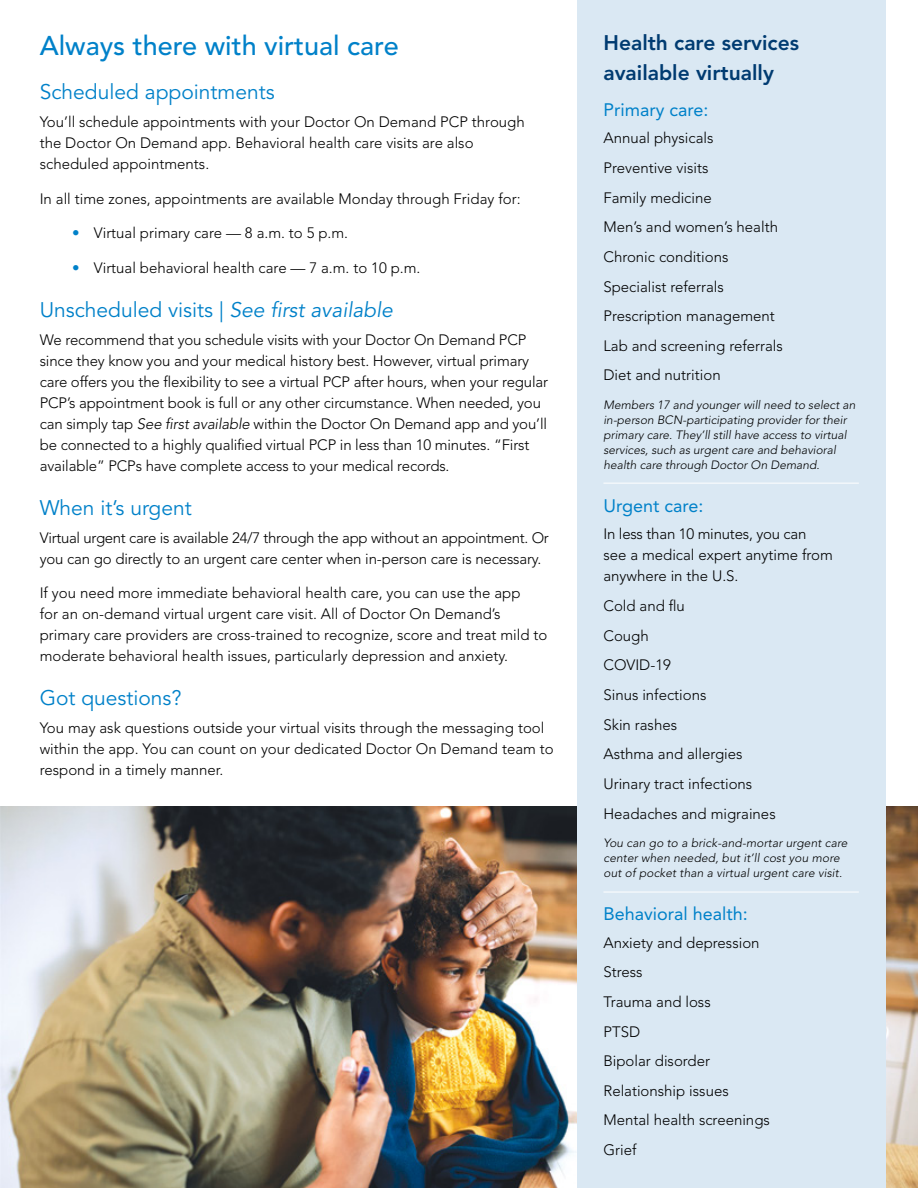
<style>
.page{position:relative;width:918px;height:1188px;background:#fff}
.page>*{position:absolute;margin:0;border:0;box-sizing:border-box;transform-origin:0 0}
.t1{font:500 27px "Avenir LT Std";color:#0081c9}
.t2{font:21px "Avenir LT Std";color:#0081c9}
.t3{font:800 21px/30px "Avenir LT Std";color:#003b71}
.t4{font:18px "Avenir LT Std";color:#0081c9}
.t5{font:300 15px/29.7px "Avenir LT Std";color:#000}
.t6{font:300 15px/21px "Avenir LT Std";letter-spacing:-.02em;color:#000}
.t7{font:italic 300 12px/15px "Avenir LT Std";color:#000}
.s1{color:#0081c9}
.s2{font-style:italic}
</style>
<div class="page">
<img style="left:0;top:807px;width:918px;height:381px">
<div style="left:577px;top:0;width:309px;height:1188px;background:#dae8f3"></div>
<hr style="left:603px;top:483px;width:256px;height:1px;background:#fff">
<hr style="left:603px;top:892px;width:256px;height:1px;background:#fff">
<h1 class="t1" style="left:40px;top:30px;width:361px">Always there with virtual care</h1>
<h2 class="t2" style="left:40px;top:80px;width:236px">Scheduled appointments</h2>
<p class="t5" style="left:40px;top:111px;width:487px;line-height:21px">You’ll schedule appointments with your Doctor On Demand PCP through the Doctor On Demand app. Behavioral health care visits are also scheduled appointments.</p>
<p class="t5" style="left:40px;top:184px;width:482px">In all time zones, appointments are available Monday through Friday for:</p>
<p class="t5" style="left:72px;top:218px;width:278px"><span class="s1">•</span> Virtual primary care — 8 a.m. to 5 p.m.</p>
<p class="t5" style="left:72px;top:253px;width:350px"><span class="s1">•</span> Virtual behavioral health care — 7 a.m. to 10 p.m.</p>
<h2 class="t2" style="left:40px;top:298px;width:355px">Unscheduled visits | <span class="s2">See first available</span></h2>
<p class="t5" style="left:40px;top:329px;width:510px;line-height:21px">We recommend that you schedule visits with your Doctor On Demand PCP since they know you and your medical history best. However, virtual primary care offers you the flexibility to see a virtual PCP after hours, when your regular PCP’s appointment book is full or any other circumstance. When needed, you can simply tap <span class="s2">See first available</span> within the Doctor On Demand app and you’ll be connected to a highly qualified virtual PCP in less than 10 minutes. “First available” PCPs have complete access to your medical records.</p>
<h2 class="t2" style="left:40px;top:496px;width:154px">When it’s urgent</h2>
<p class="t6" style="left:40px;top:527px;width:511px">Virtual urgent care is available 24/7 through the app without an appointment. Or you can go directly to an urgent care center when in-person care is necessary.</p>
<p class="t5" style="left:40px;top:582px;width:509px;line-height:21px">If you need more immediate behavioral health care, you can use the app<br>for an on-demand virtual urgent care visit. All of Doctor On Demand’s primary care providers are cross-trained to recognize, score and treat mild to moderate behavioral health issues, particularly depression and anxiety.</p>
<h2 class="t2" style="left:40px;top:686px;width:143px">Got questions?</h2>
<p class="t5" style="left:40px;top:717px;width:515px;line-height:21px">You may ask questions outside your virtual visits through the messaging tool within the app. You can count on your dedicated Doctor On Demand team to respond in a timely manner.</p>
<h2 class="t3" style="left:603px;top:27px;width:197px">Health care services available virtually</h2>
<p class="t4" style="left:603px;top:99px;width:107px">Primary care:</p>
<p class="t5" style="left:603px;top:123px;width:181px">Annual physicals<br>Preventive visits<br>Family medicine<br>Men’s and women’s health<br>Chronic conditions<br>Specialist referrals<br>Prescription management<br>Lab and screening referrals<br>Diet and nutrition</p>
<p class="t7" style="left:603px;top:398px;width:253px">Members 17 and younger will need to select an in-person BCN-participating provider for their primary care. They’ll still have access to virtual services, such as urgent care and behavioral health care through Doctor On Demand.</p>
<p class="t4" style="left:603px;top:495px;width:102px">Urgent care:</p>
<p class="t5" style="left:603px;top:524px;width:231px;line-height:21px">In less than 10 minutes, you can see a medical expert anytime from anywhere in the U.S.</p>
<p class="t5" style="left:603px;top:591px;width:174px">Cold and flu<br>Cough<br>COVID-19<br>Sinus infections<br>Skin rashes<br>Asthma and allergies<br>Urinary tract infections<br>Headaches and migraines</p>
<p class="t7" style="left:603px;top:836px;width:246px">You can go to a brick-and-mortar urgent care center when needed, but it’ll cost you more out of pocket than a virtual urgent care visit.</p>
<p class="t4" style="left:603px;top:903px;width:146px">Behavioral health:</p>
<p class="t5" style="left:603px;top:928px;width:168px">Anxiety and depression<br>Stress<br>Trauma and loss<br>PTSD<br>Bipolar disorder<br>Relationship issues<br>Mental health screenings<br>Grief</p>
</div>
